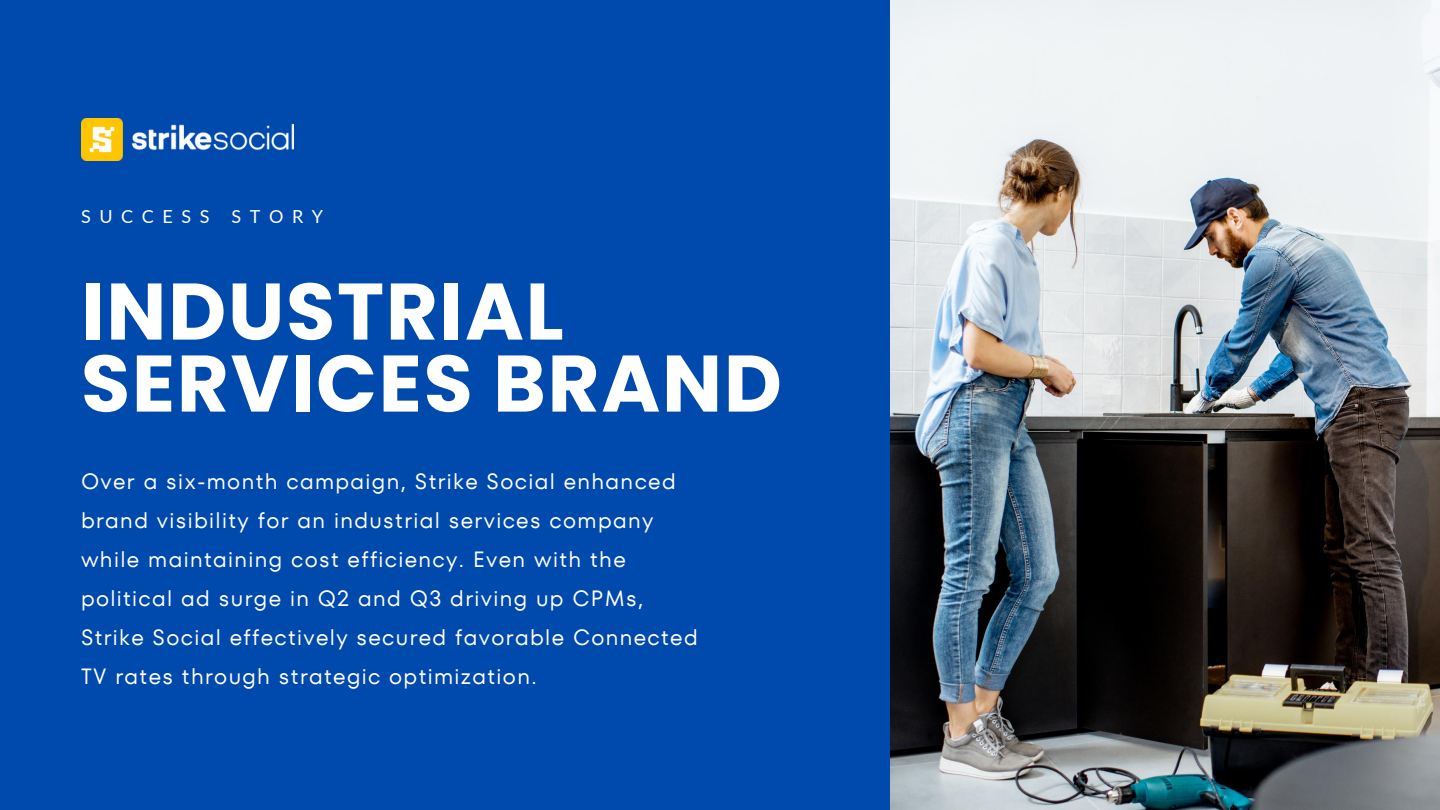
<style>
.page{position:relative;width:1440px;height:810px;background:#fff}
.page>*{position:absolute;margin:0;border:0;box-sizing:border-box;transform-origin:0 0}
.t1{font:700 80px/72px "Poppins";letter-spacing:.02em;color:#fff}
.t2{font:22px/39px "TT Fors";letter-spacing:.06em;color:#fff}
.t3{font:18px "Lato";letter-spacing:.48em;color:#fff}
</style>
<div class="page">
<div style="left:0;top:0;width:1007px;height:810px;background:#004aad"></div>
<img style="left:890px;top:0;width:550px;height:810px">
<img style="left:81px;top:118px;width:213px;height:42px">
<p class="t3" style="left:81px;top:206px;width:244px">SUCCESS STORY</p>
<h1 class="t1" style="left:81px;top:276px;width:702px">INDUSTRIAL<br>SERVICES BRAND</h1>
<p class="t2" style="left:81px;top:462px;width:618px">Over a six-month campaign, Strike Social enhanced brand visibility for an industrial services company while maintaining cost efficiency. Even with the political ad surge in Q2 and Q3 driving up CPMs, Strike Social effectively secured favorable Connected TV rates through strategic optimization.</p>
</div>
